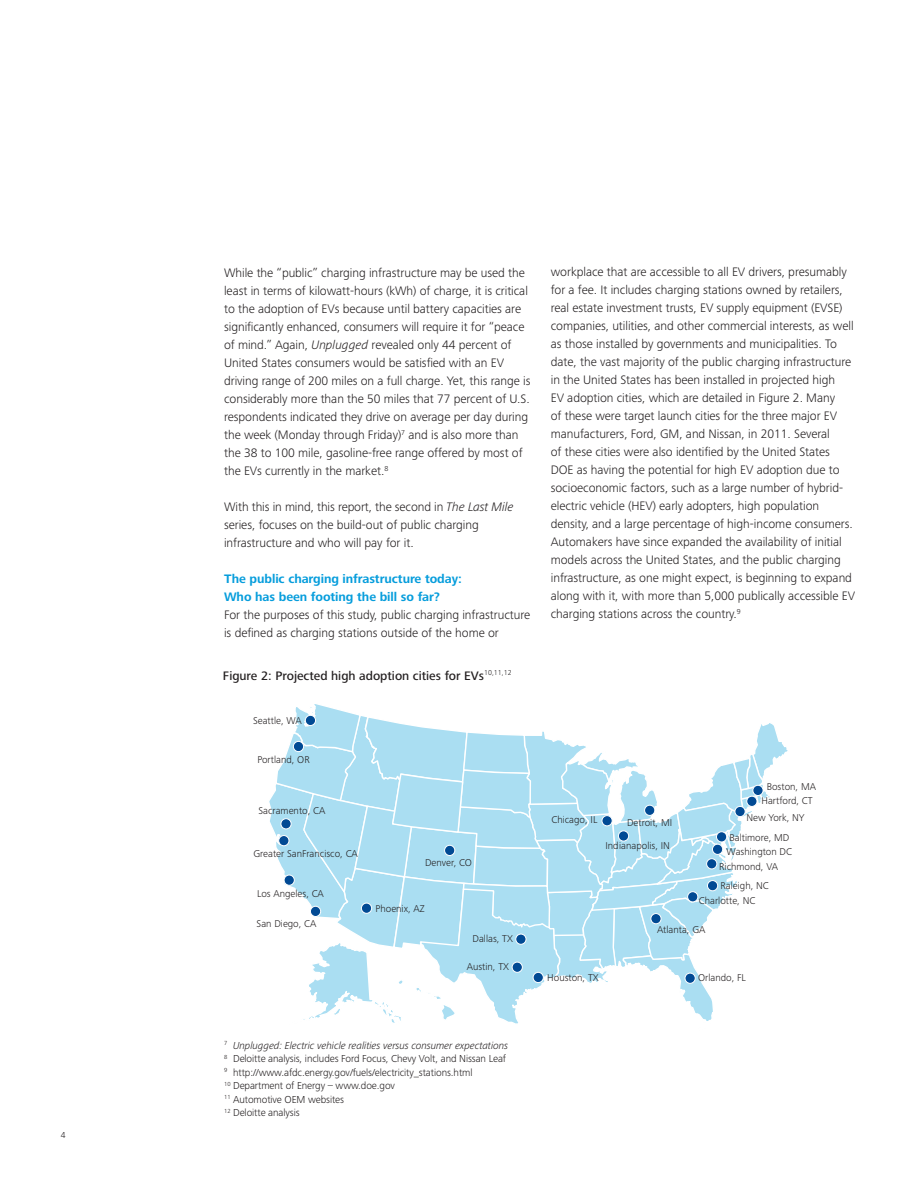
<style>
.page{position:relative;width:918px;height:1188px;background:#fff}
.page>*{position:absolute;margin:0;border:0;box-sizing:border-box;transform-origin:0 0}
._4__Body_copy{font:300 12.75px/18px "Frutiger Next Pro";letter-spacing:-.005em;color:#231f20}
._4__Body_copy-2{font:700 12.75px "Frutiger Next Pro";letter-spacing:-.005em;color:#069ddc}
._4_talent_copy{font:500 12.75px "Frutiger Next Pro";color:#231f20}
._4_talent_copy-2{font:300 10.5px "Frutiger Next Pro";letter-spacing:-.01em;color:#231f20}
._4_talent_copy-3{font:italic 300 10.5px "Frutiger Next Pro";letter-spacing:-.01em;color:#231f20}
.t1{font:300 10.2px/14.5px "Frutiger Next Pro";color:#231f20}
.t2{font:700 10.2px "Frutiger Next Pro";color:#231f20}
.t3{font:300 9px "Frutiger Next Pro";color:#231f20}
.s1{font-style:italic}
</style>
<div class="page">
<svg style="left:269px;top:704px;width:519px;height:320px"></svg>
<div style="left:305px;top:715px;width:11px;height:11px;background:#014a94;border-radius:50%"></div>
<div style="left:305px;top:715px;width:11px;height:11px;border:1px solid #fff;border-radius:50%"></div>
<div style="left:293px;top:741px;width:11px;height:11px;background:#014a94;border-radius:50%"></div>
<div style="left:293px;top:741px;width:11px;height:11px;border:1px solid #fff;border-radius:50%"></div>
<div style="left:281px;top:819px;width:10px;height:10px;background:#014a94;border-radius:50%"></div>
<div style="left:281px;top:818px;width:11px;height:11px;border:1px solid #fff;border-radius:50%"></div>
<div style="left:279px;top:836px;width:10px;height:10px;background:#014a94;border-radius:50%"></div>
<div style="left:278px;top:835px;width:11px;height:11px;border:1px solid #fff;border-radius:50%"></div>
<div style="left:284px;top:875px;width:10px;height:10px;background:#014a94;border-radius:50%"></div>
<div style="left:284px;top:875px;width:11px;height:11px;border:1px solid #fff;border-radius:50%"></div>
<div style="left:310px;top:906px;width:11px;height:11px;background:#014a94;border-radius:50%"></div>
<div style="left:310px;top:906px;width:11px;height:11px;border:1px solid #fff;border-radius:50%"></div>
<div style="left:361px;top:903px;width:11px;height:10px;background:#014a94;border-radius:50%"></div>
<div style="left:361px;top:903px;width:11px;height:11px;border:1px solid #fff;border-radius:50%"></div>
<div style="left:445px;top:845px;width:10px;height:11px;background:#014a94;border-radius:50%"></div>
<div style="left:444px;top:845px;width:11px;height:11px;border:1px solid #fff;border-radius:50%"></div>
<div style="left:516px;top:934px;width:10px;height:10px;background:#014a94;border-radius:50%"></div>
<div style="left:515px;top:934px;width:11px;height:11px;border:1px solid #fff;border-radius:50%"></div>
<div style="left:512px;top:962px;width:10px;height:10px;background:#014a94;border-radius:50%"></div>
<div style="left:512px;top:962px;width:11px;height:11px;border:1px solid #fff;border-radius:50%"></div>
<div style="left:533px;top:972px;width:10px;height:11px;background:#014a94;border-radius:50%"></div>
<div style="left:533px;top:972px;width:11px;height:11px;border:1px solid #fff;border-radius:50%"></div>
<div style="left:602px;top:816px;width:10px;height:10px;background:#014a94;border-radius:50%"></div>
<div style="left:602px;top:815px;width:11px;height:11px;border:1px solid #fff;border-radius:50%"></div>
<div style="left:618px;top:831px;width:11px;height:10px;background:#014a94;border-radius:50%"></div>
<div style="left:618px;top:830px;width:11px;height:11px;border:1px solid #fff;border-radius:50%"></div>
<div style="left:645px;top:805px;width:10px;height:10px;background:#014a94;border-radius:50%"></div>
<div style="left:644px;top:805px;width:11px;height:11px;border:1px solid #fff;border-radius:50%"></div>
<div style="left:651px;top:914px;width:10px;height:10px;background:#014a94;border-radius:50%"></div>
<div style="left:651px;top:913px;width:10px;height:11px;border:1px solid #fff;border-radius:50%"></div>
<div style="left:685px;top:973px;width:10px;height:10px;background:#014a94;border-radius:50%"></div>
<div style="left:685px;top:973px;width:11px;height:11px;border:1px solid #fff;border-radius:50%"></div>
<div style="left:688px;top:892px;width:10px;height:10px;background:#014a94;border-radius:50%"></div>
<div style="left:687px;top:891px;width:11px;height:11px;border:1px solid #fff;border-radius:50%"></div>
<div style="left:707px;top:881px;width:11px;height:10px;background:#014a94;border-radius:50%"></div>
<div style="left:707px;top:880px;width:11px;height:11px;border:1px solid #fff;border-radius:50%"></div>
<div style="left:707px;top:859px;width:10px;height:10px;background:#014a94;border-radius:50%"></div>
<div style="left:706px;top:858px;width:11px;height:11px;border:1px solid #fff;border-radius:50%"></div>
<div style="left:712px;top:844px;width:11px;height:10px;background:#014a94;border-radius:50%"></div>
<div style="left:712px;top:844px;width:11px;height:11px;border:1px solid #fff;border-radius:50%"></div>
<div style="left:716px;top:832px;width:11px;height:10px;background:#014a94;border-radius:50%"></div>
<div style="left:716px;top:831px;width:11px;height:11px;border:1px solid #fff;border-radius:50%"></div>
<div style="left:735px;top:806px;width:10px;height:11px;background:#014a94;border-radius:50%"></div>
<div style="left:735px;top:806px;width:11px;height:11px;border:1px solid #fff;border-radius:50%"></div>
<div style="left:747px;top:796px;width:10px;height:10px;background:#014a94;border-radius:50%"></div>
<div style="left:746px;top:796px;width:11px;height:11px;border:1px solid #fff;border-radius:50%"></div>
<div style="left:753px;top:785px;width:10px;height:11px;background:#014a94;border-radius:50%"></div>
<div style="left:752px;top:785px;width:11px;height:11px;border:1px solid #fff;border-radius:50%"></div>
<p class="t3" style="left:61px;top:1130px;width:6px">4</p>
<p class="_4__Body_copy" style="left:224px;top:264px;width:308px">While the “public” charging infrastructure may be used the least in terms of kilowatt-hours (kWh) of charge, it is critical to the adoption of EVs because until battery capacities are significantly enhanced, consumers will require it for “peace of mind.” Again, <span class="s1">Unplugged</span> revealed only 44 percent of United States consumers would be satisfied with an EV driving range of 200 miles on a full charge. Yet, this range is considerably more than the 50 miles that 77 percent of U.S. respondents indicated they drive on average per day during the week (Monday through Friday)<sup>7</sup> and is also more than the 38 to 100 mile, gasoline-free range offered by most of the EVs currently in the market.<sup>8</sup></p>
<p class="_4__Body_copy" style="left:224px;top:498px;width:291px">With this in mind, this report, the second in <span class="s1">The Last Mile</span></p>
<p class="_4__Body_copy" style="left:224px;top:516px;width:256px">series, focuses on the build-out of public charging infrastructure and who will pay for it.</p>
<p class="_4__Body_copy-2" style="left:224px;top:571px;width:239px">The public charging infrastructure today:</p>
<p class="_4__Body_copy-2" style="left:224px;top:589px;width:217px">Who has been footing the bill so far?</p>
<p class="_4__Body_copy" style="left:224px;top:606px;width:308px">For the purposes of this study, public charging infrastructure is defined as charging stations outside of the home or</p>
<p class="_4_talent_copy" style="left:223px;top:668px;width:290px">Figure 2: Projected high adoption cities for EVs<sup>10,11,12</sup></p>
<p class="t2" style="left:241px;top:674px;width:224px">Figure 2: Projected high-adoption cities for EVs</p>
<p class="t1" style="left:253px;top:713px;width:50px">Seattle, WA</p>
<p class="t1" style="left:257px;top:752px;width:54px">Portland, OR</p>
<p class="t1" style="left:259px;top:803px;width:68px">Sacramento, CA</p>
<p class="t1" style="left:253px;top:847px;width:106px">Greater SanFrancisco, CA</p>
<p class="t1" style="left:257px;top:887px;width:68px">Los Angeles, CA</p>
<p class="t1" style="left:257px;top:917px;width:61px">San Diego, CA</p>
<p class="t1" style="left:425px;top:855px;width:48px">Denver, CO</p>
<p class="t1" style="left:375px;top:901px;width:51px">Phoenix, AZ</p>
<p class="t1" style="left:473px;top:931px;width:42px">Dallas, TX</p>
<p class="t1" style="left:467px;top:959px;width:44px">Austin, TX</p>
<p class="_4__Body_copy" style="left:551px;top:263px;width:306px">workplace that are accessible to all EV drivers, presumably for a fee. It includes charging stations owned by retailers, real estate investment trusts, EV supply equipment (EVSE) companies, utilities, and other commercial interests, as well as those installed by governments and municipalities. To date, the vast majority of the public charging infrastructure in the United States has been installed in projected high<br>EV adoption cities, which are detailed in Figure 2. Many<br>of these were target launch cities for the three major EV manufacturers, Ford, GM, and Nissan, in 2011. Several<br>of these cities were also identified by the United States DOE as having the potential for high EV adoption due to socioeconomic factors, such as a large number of hybrid&shy;electric vehicle (HEV) early adopters, high population density, and a large percentage of high-income consumers.<br>Automakers have since expanded the availability of initial models across the United States, and the public charging infrastructure, as one might expect, is beginning to expand along with it, with more than 5,000 publically accessible EV charging stations across the country.<sup>9</sup></p>
<p class="t1" style="left:762px;top:779px;width:56px;text-align:center">Boston, MA<br>Hartford, CT</p>
<p class="t1" style="left:729px;top:808px;width:77px;line-height:19.6px;text-indent:17px">New York, NY<br>Baltimore, MD</p>
<p class="t1" style="left:719px;top:844px;width:74px;text-indent:7px">Washington DC<br>Richmond, VA</p>
<p class="t1" style="left:699px;top:878px;width:72px;line-height:15.1px;text-indent:22px">Raleigh, NC<br>Charlotte, NC</p>
<p class="t1" style="left:657px;top:922px;width:50px">Atlanta, GA</p>
<p class="t1" style="left:698px;top:971px;width:49px">Orlando, FL</p>
<p class="t1" style="left:551px;top:812px;width:48px">Chicago, IL</p>
<p class="t1" style="left:627px;top:816px;width:47px">Detroit, MI</p>
<p class="t1" style="left:606px;top:839px;width:66px">Indianapolis, IN</p>
<p class="t1" style="left:547px;top:970px;width:53px">Houston, TX</p>
<p class="_4_talent_copy-3" style="left:224px;top:1039px;width:286px"><sup>7</sup> Unplugged: Electric vehicle realities versus consumer expectations</p>
<p class="_4_talent_copy-2" style="left:224px;top:1053px;width:284px"><sup>8</sup> Deloitte analysis, includes Ford Focus, Chevy Volt, and Nissan Leaf</p>
<p class="_4_talent_copy-2" style="left:224px;top:1066px;width:250px"><sup>9</sup> http://www.afdc.energy.gov/fuels/electricity_stations.html</p>
<p class="_4_talent_copy-2" style="left:224px;top:1080px;width:172px"><sup>10</sup> Department of Energy – www.doe.gov</p>
<p class="_4_talent_copy-2" style="left:224px;top:1093px;width:121px"><sup>11</sup> Automotive OEM websites</p>
<p class="_4_talent_copy-2" style="left:224px;top:1107px;width:77px"><sup>12</sup> Deloitte analysis</p>
</div>
